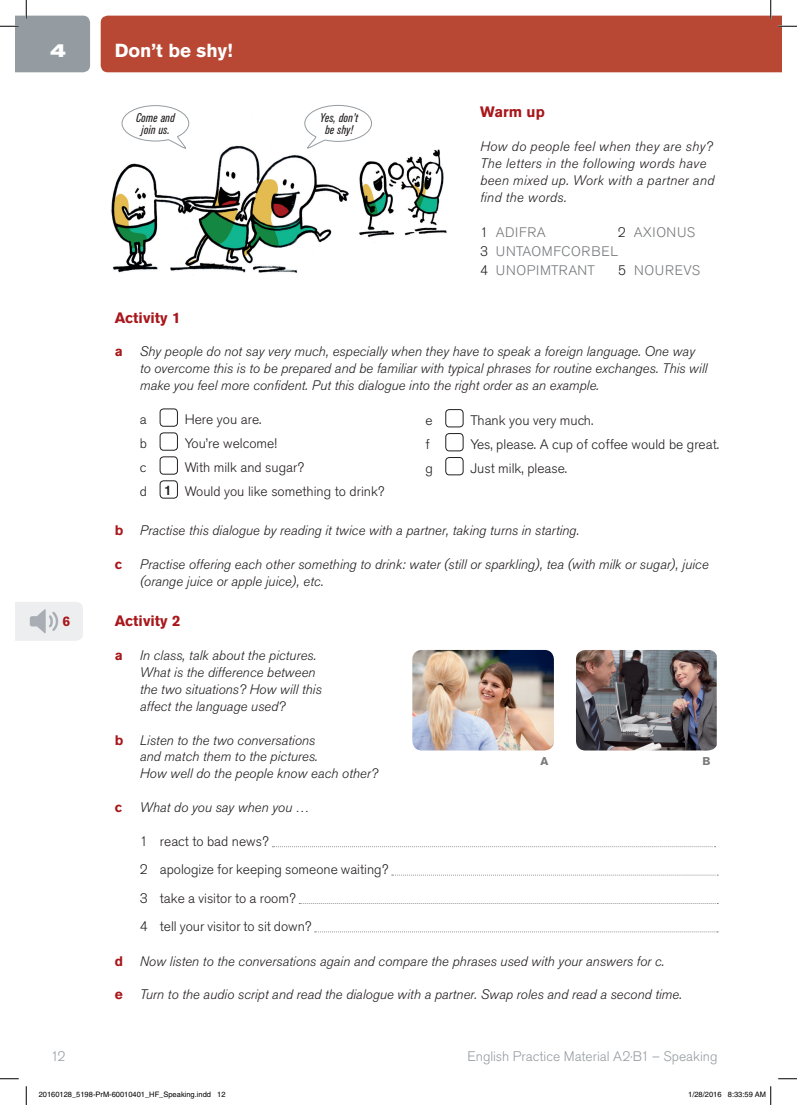
<style>
.page{position:relative;width:797px;height:1105px;background:#fff}
.page>*{position:absolute;margin:0;border:0;box-sizing:border-box;transform-origin:0 0}
.t1{font:700 18.75px "Akzidenz Grotesk Pro";color:#fff}
.t2{font:700 expanded 18.75px "Akzidenz Grotesk Pro";color:#fff}
.t3{font:700 15px "Akzidenz Grotesk Pro";color:#a8171b}
.t4{font:italic 300 13.75px/16.9px "Akzidenz Grotesk Pro";color:#231f20}
.t5{font:300 13.75px/28.4px "Akzidenz Grotesk Pro";color:#231f20}
.t6{font:italic 300 13.75px/16.9px "Akzidenz Grotesk Pro";letter-spacing:.02em;color:#231f20}
.t7{font:300 13.75px/18.8px "Akzidenz Grotesk Pro";letter-spacing:.04em;color:#76787b}
.t8{font:300 13.75px "Akzidenz Grotesk Pro";color:#959ca1}
.t9{font:700 13.75px "Akzidenz Grotesk Pro";color:#a8171b}
.t10{font:500 13.75px "Akzidenz Grotesk Pro";color:#231f20}
.t11{font:italic condensed 12.5px/12.5px "Akzidenz Grotesk Pro";letter-spacing:.02em;color:#231f20;text-align:center}
.t12{font:700 11.25px "Akzidenz Grotesk Pro";color:#76787b}
.t13{font:7.5px "Helvetica";color:#000}
.s1{color:#231f20}
.s2{font-weight:700;font-style:normal;color:#a8171b}
</style>
<div class="page">
<div style="left:160px;top:409px;width:18px;height:17px;border:1px solid #231f20;border-radius:4px"></div>
<div style="left:160px;top:433px;width:18px;height:17px;border:1px solid #231f20;border-radius:4px"></div>
<div style="left:160px;top:457px;width:18px;height:17px;border:1px solid #231f20;border-radius:4px"></div>
<div style="left:160px;top:481px;width:18px;height:17px;border:1px solid #231f20;border-radius:4px"></div>
<svg style="left:272px;top:846px;width:443px;height:1px"></svg>
<svg style="left:392px;top:875px;width:326px;height:1px"></svg>
<svg style="left:299px;top:903px;width:419px;height:1px"></svg>
<svg style="left:315px;top:931px;width:403px;height:1px"></svg>
<img style="left:576px;top:650px;width:140px;height:100px">
<img style="left:111px;top:121px;width:336px;height:152px">
<div style="left:101px;top:16px;width:680px;height:56px;background:#b84834"></div>
<svg style="left:304px;top:105px;width:68px;height:44px"></svg>
<svg style="left:121px;top:105px;width:68px;height:44px"></svg>
<svg style="left:16px;top:602px;width:67px;height:39px"></svg>
<div style="left:445px;top:409px;width:18px;height:18px;border:1px solid #231f20;border-radius:4px"></div>
<div style="left:445px;top:433px;width:18px;height:18px;border:1px solid #231f20;border-radius:4px"></div>
<div style="left:445px;top:457px;width:18px;height:18px;border:1px solid #231f20;border-radius:4px"></div>
<img style="left:412px;top:650px;width:142px;height:100px">
<svg style="left:778px;top:25px;width:19px;height:2px"></svg>
<svg style="left:0;top:1078px;width:19px;height:1px"></svg>
<svg style="left:778px;top:1078px;width:19px;height:1px"></svg>
<svg style="left:0;top:0;width:90px;height:72px"></svg>
<svg style="left:25px;top:1086px;width:2px;height:19px"></svg>
<svg style="left:770px;top:0;width:1px;height:19px"></svg>
<svg style="left:770px;top:1086px;width:1px;height:19px"></svg>
<h1 class="t2" style="left:50px;top:38px;width:18px">4</h1>
<h1 class="t1" style="left:115px;top:38px;width:119px">Don’t be shy!</h1>
<p class="t11" style="left:136px;top:111px;width:40px">Come and join us.</p>
<p class="t11" style="left:320px;top:111px;width:39px">Yes, don’t be shy!</p>
<p class="t3" style="left:480px;top:102px;width:66px">Warm up</p>
<p class="t6" style="left:480px;top:138px;width:236px">How do people feel when they are shy?<br>The letters in the following words have been mixed up. Work with a partner and find the words.</p>
<p class="t7" style="left:480px;top:223px;width:67px"><span class="s1">1</span> ADIFRA</p>
<p class="t7" style="left:480px;top:223px;width:217px;text-indent:138px"><span class="s1">2</span> AXIONUS<br><span class="s1">3</span> UNTAOMFCORBEL<br><span class="s1">4</span> UNOPIMTRANT</p>
<p class="t7" style="left:618px;top:261px;width:83px"><span class="s1">5</span> NOUREVS</p>
<p class="t9" style="left:62px;top:613px;width:9px">6</p>
<p class="t3" style="left:115px;top:308px;width:67px">Activity 1</p>
<p class="t4" style="left:140px;top:343px;width:569px;text-indent:-25px"><span class="s2">a</span> Shy people do not say very much, especially when they have to speak a foreign language. One way to overcome this is to be prepared and be familiar with typical phrases for routine exchanges. This will make you feel more confident. Put this dialogue into the right order as an example.</p>
<p class="t5" style="left:140px;top:405px;width:8px">a</p>
<p class="t5" style="left:185px;top:405px;width:78px">Here you are.</p>
<p class="t5" style="left:140px;top:429px;width:9px">b</p>
<p class="t5" style="left:185px;top:429px;width:94px">You’re welcome!</p>
<p class="t5" style="left:140px;top:453px;width:8px">c</p>
<p class="t5" style="left:185px;top:453px;width:121px">With milk and sugar?</p>
<p class="t5" style="left:140px;top:477px;width:9px">d</p>
<p class="t5" style="left:185px;top:477px;width:201px">Would you like something to drink?</p>
<p class="t4" style="left:115px;top:522px;width:466px"><span class="s2">b</span> Practise this dialogue by reading it twice with a partner, taking turns in starting.</p>
<p class="t9" style="left:115px;top:555px;width:9px">c</p>
<p class="t4" style="left:140px;top:555px;width:570px">Practise offering each other something to drink: water (still or sparkling), tea (with milk or sugar), juice (orange juice or apple juice), etc.</p>
<p class="t3" style="left:115px;top:611px;width:67px">Activity 2</p>
<p class="t4" style="left:140px;top:647px;width:183px;text-indent:-25px"><span class="s2">a</span> In class, talk about the pictures.<br>What is the difference between the two situations? How will this affect the language used?</p>
<p class="t4" style="left:140px;top:731px;width:239px;text-indent:-25px"><span class="s2">b</span> Listen to the two conversations<br>and match them to the pictures.<br>How well do the people know each other?</p>
<p class="t9" style="left:115px;top:798px;width:9px">c</p>
<p class="t4" style="left:140px;top:799px;width:171px">What do you say when you …</p>
<p class="t5" style="left:140px;top:827px;width:250px">1 react to bad news?<br>2 apologize for keeping someone waiting?<br>3 take a visitor to a room?<br>4 tell your visitor to sit down?</p>
<p class="t4" style="left:115px;top:952px;width:551px"><span class="s2">d</span> Now listen to the conversations again and compare the phrases used with your answers for c.</p>
<p class="t4" style="left:115px;top:986px;width:568px"><span class="s2">e</span> Turn to the audio script and read the dialogue with a partner. Swap roles and read a second time.</p>
<p class="t5" style="left:425px;top:406px;width:9px">e</p>
<p class="t5" style="left:470px;top:406px;width:124px">Thank you very much.</p>
<p class="t5" style="left:425px;top:430px;width:6px">f</p>
<p class="t5" style="left:470px;top:430px;width:250px">Yes, please. A cup of coffee would be great.</p>
<p class="t5" style="left:425px;top:454px;width:9px">g</p>
<p class="t5" style="left:470px;top:454px;width:98px">Just milk, please.</p>
<p class="t10" style="left:164px;top:481px;width:9px">1</p>
<p class="t12" style="left:540px;top:753px;width:9px">A</p>
<p class="t12" style="left:702px;top:753px;width:9px">B</p>
<p class="t8" style="left:51px;top:1047px;width:16px">12</p>
<p class="t8" style="left:467px;top:1047px;width:251px">English Practice Material A2·B1 – Speaking</p>
<p class="t13" style="left:39px;top:1090px;width:188px">20160128_5198-PrM-60010401_HF_Speaking.indd 12</p>
<p class="t13" style="left:688px;top:1090px;width:79px">1/28/2016 8:33:59 AM</p>
</div>
